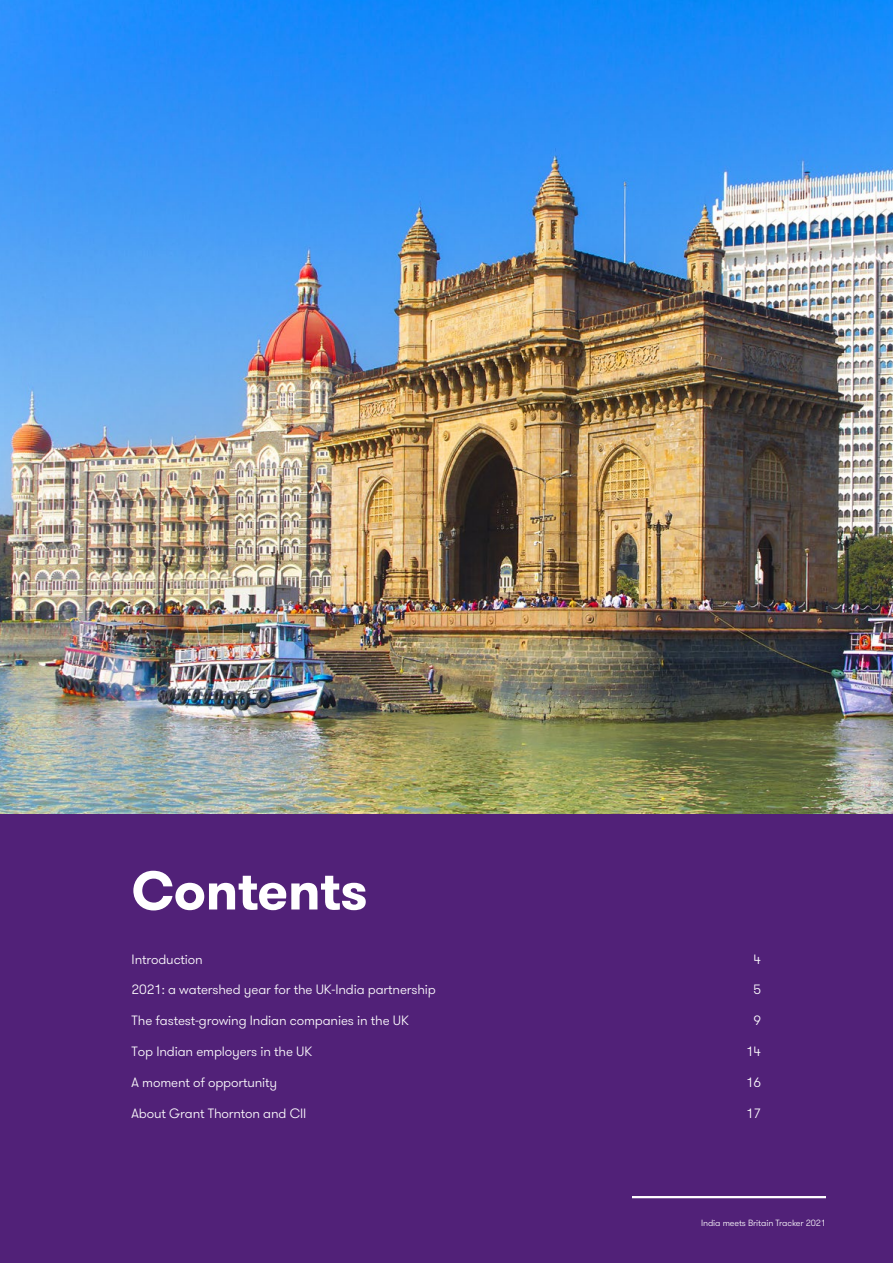
<style>
.page{position:relative;width:893px;height:1263px;background:#fff}
.page>*{position:absolute;margin:0;border:0;box-sizing:border-box;transform-origin:0 0}
._02_Headline_two_Bol{font:700 54px "GT Walsheim Pro";letter-spacing:-.01em;color:#fff}
.TOC_text{font:300 13.5px "GT Walsheim Pro";letter-spacing:-.01em;color:#fff}
._11_Body_text{font:300 9px "GT Walsheim Pro";letter-spacing:-.01em;color:#fff}
</style>
<div class="page">
<img style="left:0;top:0;width:893px;height:814px">
<div style="left:0;top:814px;width:893px;height:449px;background:#512178"></div>
<hr style="left:632px;top:1196px;width:194px;height:2px;background:#fff">
<p class="_02_Headline_two_Bol" style="left:132px;top:855px;width:238px">Contents</p>
<p class="TOC_text" style="left:132px;top:950px;width:73px">Introduction</p>
<p class="TOC_text" style="left:754px;top:950px;width:9px">4</p>
<p class="TOC_text" style="left:132px;top:981px;width:306px">2021: a watershed year for the UK-India partnership</p>
<p class="TOC_text" style="left:754px;top:981px;width:9px">5</p>
<p class="TOC_text" style="left:132px;top:1012px;width:279px">The fastest-growing Indian companies in the UK</p>
<p class="TOC_text" style="left:754px;top:1012px;width:9px">9</p>
<p class="TOC_text" style="left:132px;top:1043px;width:182px">Top Indian employers in the UK</p>
<p class="TOC_text" style="left:746px;top:1043px;width:17px">14</p>
<p class="TOC_text" style="left:132px;top:1073px;width:147px">A moment of opportunity</p>
<p class="TOC_text" style="left:746px;top:1073px;width:17px">16</p>
<p class="TOC_text" style="left:132px;top:1104px;width:176px">About Grant Thornton and CII</p>
<p class="TOC_text" style="left:746px;top:1104px;width:17px">17</p>
<p class="_11_Body_text" style="left:701px;top:1217px;width:126px">India meets Britain Tracker 2021</p>
</div>
